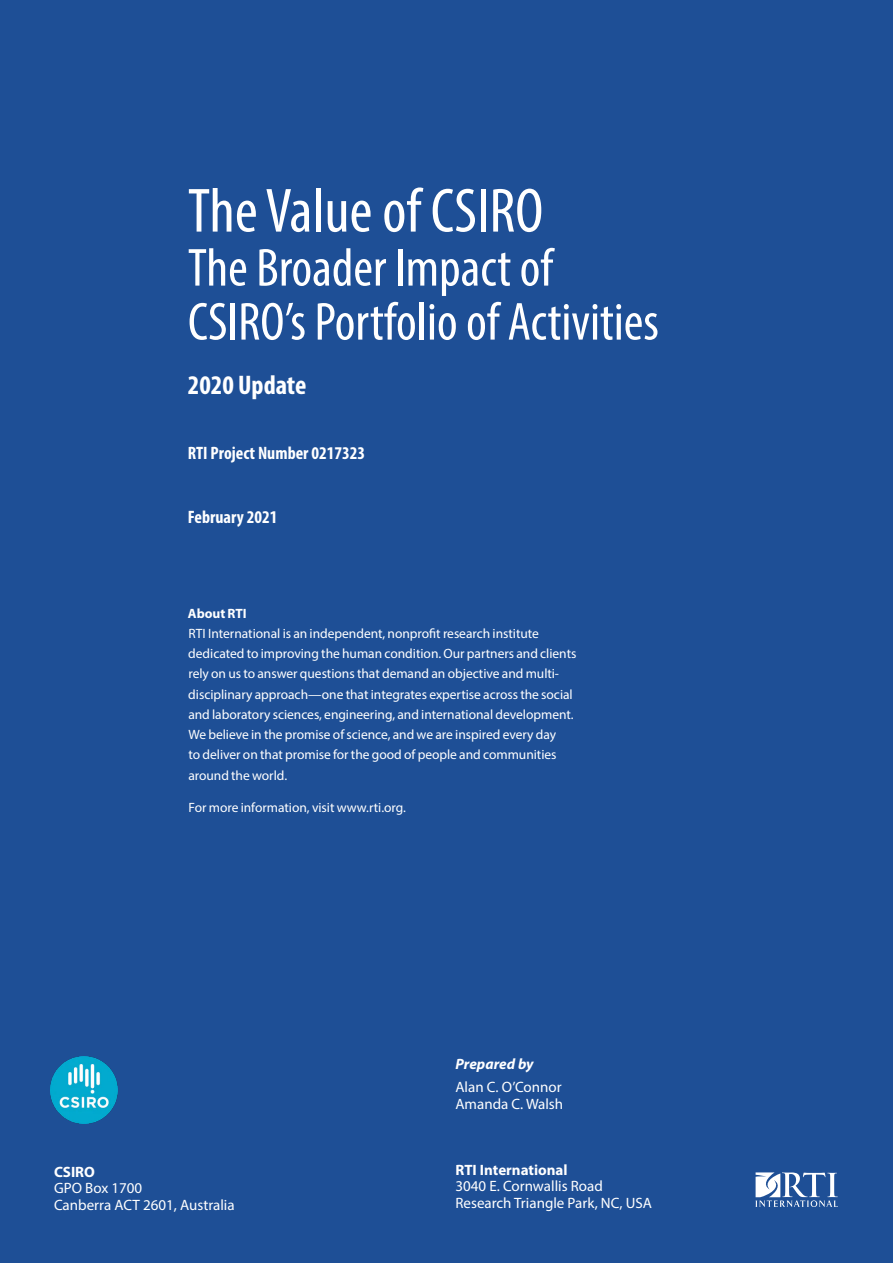
<style>
.page{position:relative;width:893px;height:1263px;background:#1e4f96}
.page>*{position:absolute;margin:0;border:0;box-sizing:border-box;transform-origin:0 0}
.t1{font:condensed 63px "Myriad Pro";color:#fff}
.t2{font:condensed 54px "Myriad Pro";color:#fff}
.t3{font:700 condensed 27px "Myriad Pro";color:#fff}
.t4{font:700 condensed 18px "Myriad Pro";color:#fff}
.t5{font:15px "Myriad Pro";color:#fff}
.t6{font:700 15px "Myriad Pro";color:#fff}
.t7{font:italic 700 15px "Myriad Pro";color:#fff}
.t8{font:13.5px/20.2px "Myriad Pro";color:#fff}
.s1{font-weight:700}
</style>
<div class="page">
<svg style="left:755px;top:1172px;width:83px;height:35px"></svg>
<img style="left:51px;top:1057px;width:66px;height:66px">
<p class="t1" style="left:188px;top:173px;width:357px">The Value of CSIRO</p>
<p class="t2" style="left:188px;top:235px;width:366px">The Broader Impact of</p>
<p class="t2" style="left:188px;top:289px;width:473px">CSIRO’s Portfolio of Activities</p>
<p class="t3" style="left:188px;top:368px;width:120px">2020 Update</p>
<p class="t4" style="left:188px;top:441px;width:179px">RTI Project Number 0217323</p>
<p class="t4" style="left:188px;top:505px;width:91px">February 2021</p>
<p class="t8" style="left:188px;top:603px;width:390px"><span class="s1">About RTI<br></span>RTI International is an independent, nonprofit research institute dedicated to improving the human condition. Our partners and clients rely on us to answer questions that demand an objective and multi&shy;disciplinary approach—one that integrates expertise across the social and laboratory sciences, engineering, and international development.<br>We believe in the promise of science, and we are inspired every day<br>to deliver on that promise for the good of people and communities around the world.</p>
<p class="t8" style="left:189px;top:797px;width:219px">For more information, visit www.rti.org.</p>
<p class="t6" style="left:54px;top:1162px;width:42px">CSIRO</p>
<p class="t5" style="left:54px;top:1179px;width:90px">GPO Box 1700</p>
<p class="t5" style="left:54px;top:1195px;width:182px">Canberra ACT 2601, Australia</p>
<p class="t7" style="left:455px;top:1054px;width:80px">Prepared by</p>
<p class="t5" style="left:455px;top:1078px;width:108px">Alan C. O’Connor</p>
<p class="t5" style="left:455px;top:1094px;width:109px">Amanda C. Walsh</p>
<p class="t6" style="left:455px;top:1160px;width:114px">RTI International</p>
<p class="t5" style="left:455px;top:1177px;width:149px">3040 E. Cornwallis Road</p>
<p class="t5" style="left:455px;top:1193px;width:198px">Research Triangle Park, NC, USA</p>
</div>
